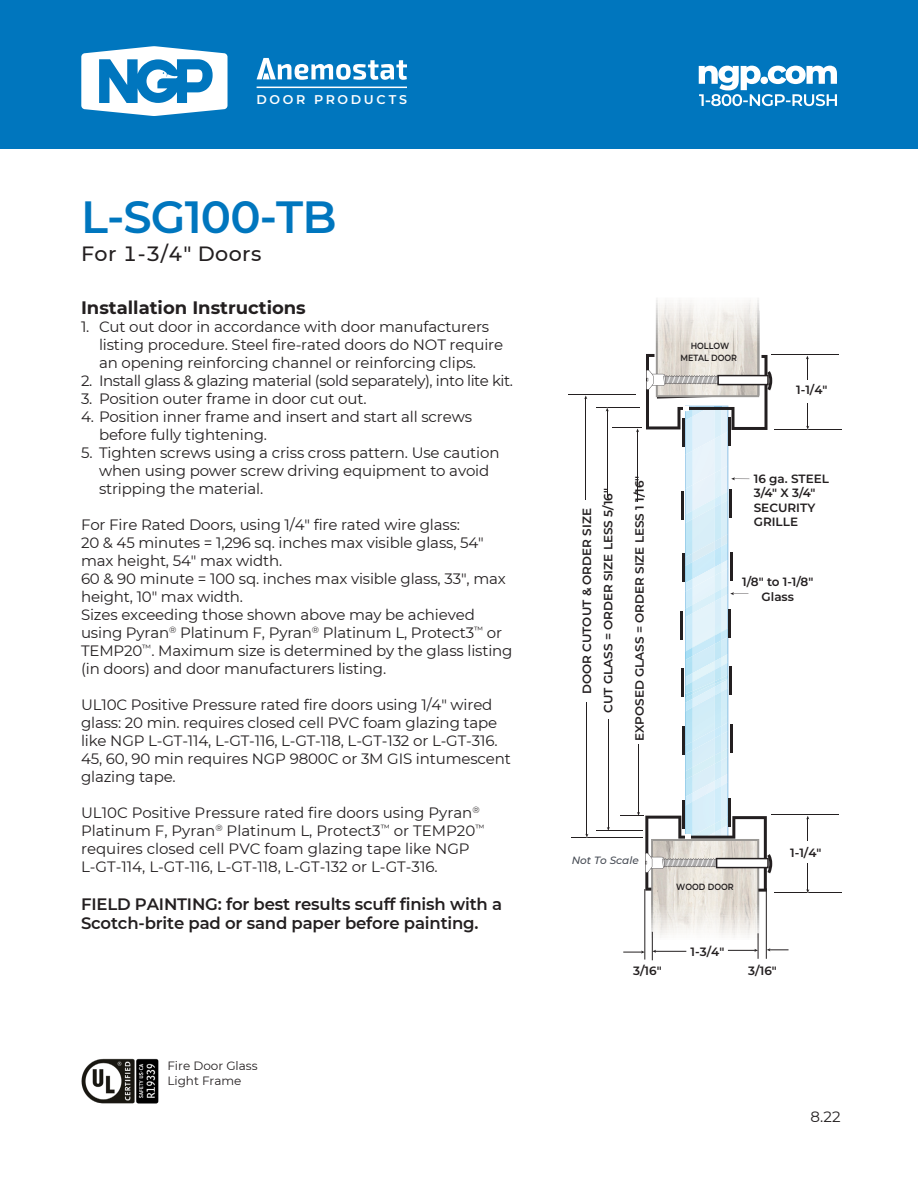
<style>
.page{position:relative;width:918px;height:1188px;background:#fff}
.page>*{position:absolute;margin:0;border:0;box-sizing:border-box;transform-origin:0 0}
.INSTALL_HD{font:600 45px "Montserrat";letter-spacing:-.02em;color:#0076be}
.INSTALL_HD2{font:500 20.7px "Montserrat";letter-spacing:.02em;color:#231f20}
.INSTALL_SUBHD{font:700 18px "Montserrat";color:#231f20}
.INSTALL_BODYBD{font:600 16.5px/19.5px "Montserrat";letter-spacing:-.01em;color:#231f20}
.INSTALL_BODY{font:15px/18px "Montserrat";letter-spacing:-.01em;color:#231f20}
.INSTALL_BODY-2{font:15px "Montserrat";letter-spacing:-.03em;color:#231f20}
.t1{font:600 12.6px "Montserrat";letter-spacing:.21em;color:#fff}
.t2{font:600 12px/14.4px "Montserrat";color:#231f20;text-align:center}
.t3{font:12px/14.4px "Montserrat";color:#231f20}
.CUTLINES{font:italic 500 10.5px "Montserrat";color:#464b54}
.t4{font:600 9px/12.1px "Montserrat";color:#231f20;text-align:center;scale:.89 1}
</style>
<div class="page">
<div style="left:0;top:0;width:918px;height:148px;background:#0076be"></div>
<svg style="left:257px;top:58px;width:150px;height:22px"></svg>
<hr style="left:257px;top:87px;width:150px;height:1px;background:#fff">
<svg style="left:699px;top:66px;width:138px;height:40px"></svg>
<svg style="left:81px;top:46px;width:147px;height:70px"></svg>
<img style="left:81px;top:1058px;width:78px;height:46px">
<hr style="left:771px;top:815px;width:67px;height:1px;background:#231f20">
<hr style="left:774px;top:893px;width:68px;height:1px;background:#231f20">
<hr style="left:572px;top:837px;width:72px;height:1px;background:#231f20">
<hr style="left:774px;top:429px;width:68px;height:1px;background:#231f20">
<hr style="left:771px;top:354px;width:67px;height:1px;background:#231f20">
<hr style="left:568px;top:395px;width:68px;height:1px;background:#231f20">
<hr style="left:612px;top:428px;width:30px;height:1px;background:#231f20">
<hr style="left:587px;top:702px;width:1px;height:133px;background:#231f20">
<svg style="left:806px;top:863px;width:3px;height:30px"></svg>
<svg style="left:806px;top:816px;width:3px;height:25px"></svg>
<hr style="left:586px;top:398px;width:1px;height:102px;background:#231f20">
<hr style="left:596px;top:408px;width:43px;height:1px;background:#231f20">
<hr style="left:608px;top:719px;width:1px;height:109px;background:#231f20">
<hr style="left:607px;top:410px;width:1px;height:88px;background:#231f20">
<hr style="left:597px;top:831px;width:46px;height:1px;background:#231f20">
<svg style="left:806px;top:356px;width:3px;height:24px"></svg>
<svg style="left:806px;top:404px;width:3px;height:25px"></svg>
<svg style="left:620px;top:298px;width:169px;height:662px"></svg>
<p class="t1" style="left:256px;top:91px;width:152px">DOOR PRODUCTS</p>
<p class="INSTALL_HD" style="left:81px;top:185px;width:257px">L-SG100-TB</p>
<p class="INSTALL_HD2" style="left:81px;top:239px;width:182px">For 1-3/4" Doors</p>
<p class="INSTALL_SUBHD" style="left:81px;top:295px;width:226px">Installation Instructions</p>
<p class="INSTALL_BODY" style="left:99px;top:318px;width:406px;text-indent:-18px">1. Cut out door in accordance with door manufacturers listing procedure. Steel fire-rated doors do NOT require an opening reinforcing channel or reinforcing clips.</p>
<p class="INSTALL_BODY-2" style="left:81px;top:371px;width:434px">2. Install glass &amp; glazing material (sold separately), into lite kit.</p>
<p class="INSTALL_BODY" style="left:81px;top:390px;width:287px">3. Position outer frame in door cut out.</p>
<p class="INSTALL_BODY" style="left:99px;top:408px;width:375px;text-indent:-18px">4. Position inner frame and insert and start all screws before fully tightening.</p>
<p class="INSTALL_BODY" style="left:99px;top:444px;width:402px;text-indent:-18px">5. Tighten screws using a criss cross pattern. Use caution when using power screw driving equipment to avoid stripping the material.</p>
<p class="INSTALL_BODY" style="left:81px;top:516px;width:381px">For Fire Rated Doors, using 1/4" fire rated wire glass:</p>
<p class="INSTALL_BODY" style="left:81px;top:534px;width:404px">20 &amp; 45 minutes = 1,296 sq. inches max visible glass, 54" max height, 54" max width.</p>
<p class="INSTALL_BODY" style="left:81px;top:570px;width:426px">60 &amp; 90 minute = 100 sq. inches max visible glass, 33", max height, 10" max width.</p>
<p class="INSTALL_BODY" style="left:81px;top:606px;width:433px">Sizes exceeding those shown above may be achieved using Pyran<sup>®</sup> Platinum F, Pyran<sup>®</sup> Platinum L, Protect3<sup>™</sup> or TEMP20<sup>™</sup>. Maximum size is determined by the glass listing (in doors) and door manufacturers listing.</p>
<p class="INSTALL_BODY" style="left:81px;top:696px;width:418px">UL10C Positive Pressure rated fire doors using 1/4" wired glass: 20 min. requires closed cell PVC foam glazing tape like NGP L-GT-114, L-GT-116, L-GT-118, L-GT-132 or L-GT-316.</p>
<p class="INSTALL_BODY" style="left:81px;top:750px;width:431px">45, 60, 90 min requires NGP 9800C or 3M GIS intumescent glazing tape.</p>
<p class="INSTALL_BODY" style="left:81px;top:804px;width:405px">UL10C Positive Pressure rated fire doors using Pyran<sup>® </sup>Platinum F, Pyran<sup>®</sup> Platinum L, Protect3<sup>™</sup> or TEMP20<sup>™ </sup>requires closed cell PVC foam glazing tape like NGP L-GT-114, L-GT-116, L-GT-118, L-GT-132 or L-GT-316.</p>
<p class="INSTALL_BODYBD" style="left:81px;top:894px;width:423px">FIELD PAINTING: for best results scuff finish with a<br>Scotch-brite pad or sand paper before painting.</p>
<p class="t3" style="left:167px;top:1058px;width:92px">Fire Door Glass<br>Light Frame</p>
<p class="t4" style="left:681px;top:339px;width:65px">HOLLOW<br>METAL DOOR</p>
<p class="t2" style="left:796px;top:382px;width:33px">1-1/4"</p>
<p class="t2" style="left:575px;top:713px;width:226px;line-height:21.5px;rotate:-90deg">DOOR CUTOUT &amp; ORDER SIZE<br>CUT GLASS = ORDER SIZE LESS 5/16"</p>
<p class="t2" style="left:632px;top:741px;width:267px;rotate:-90deg">EXPOSED GLASS = ORDER SIZE LESS 1 1/16"</p>
<p class="t2" style="left:754px;top:471px;width:77px;text-align:left">16 ga. STEEL<br>3/4" X 3/4"<br>SECURITY<br>GRILLE</p>
<p class="t2" style="left:742px;top:574px;width:73px">1/8" to 1-1/8"<br>Glass</p>
<p class="CUTLINES" style="left:572px;top:853px;width:69px">Not To Scale</p>
<p class="t4" style="left:676px;top:880px;width:66px">WOOD DOOR</p>
<p class="t2" style="left:790px;top:845px;width:33px">1-1/4"</p>
<p class="t2" style="left:691px;top:944px;width:35px">1-3/4"</p>
<p class="t2" style="left:633px;top:963px;width:30px">3/16"</p>
<p class="t2" style="left:748px;top:963px;width:30px">3/16"</p>
<p class="INSTALL_BODY" style="left:811px;top:1107px;width:32px">8.22</p>
</div>
